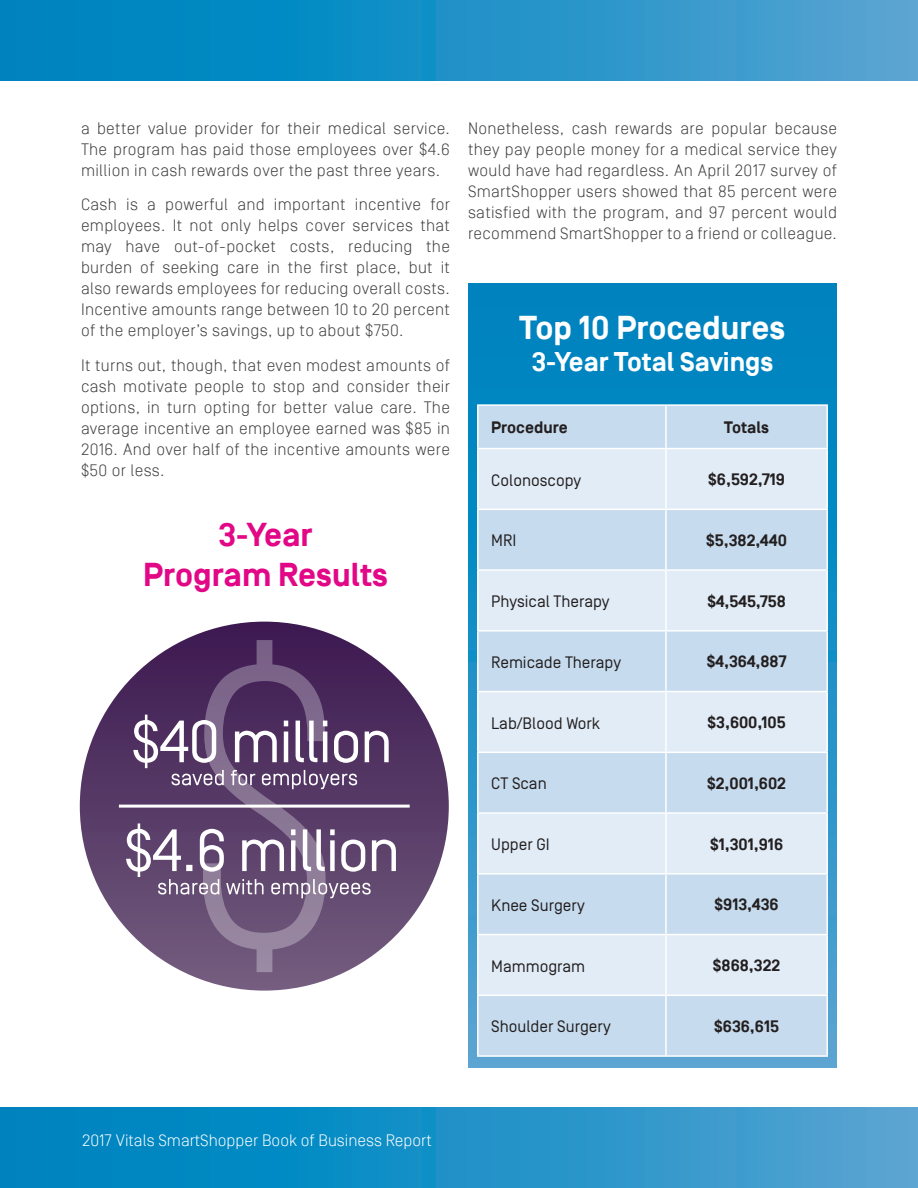
<style>
.page{position:relative;width:918px;height:1188px;background:#fff}
.page>*{position:absolute;margin:0;border:0;box-sizing:border-box;transform-origin:0 0}
.t1{font:700 33px "Simplon BP";color:#e20786}
.t2{font:700 33px "Simplon BP";color:#fff}
.t3{font:700 27px "Simplon BP";color:#fff}
.t4{font:300 16.5px/21px "Simplon BP";letter-spacing:.02em;color:#3e3e3f;text-align:justify}
.t5{font:700 16.5px "Simplon BP";color:#231f20}
.t6{font:16.5px "Simplon BP";color:#231f20}
.t7{font:300 16.5px "Simplon BP";color:#fff}
</style>
<div class="page">
<div style="left:0;top:0;width:918px;height:1188px;background:linear-gradient(to right,#0081be,#53a3d1)"></div>
<div style="left:0;top:81px;width:918px;height:1026px;background:#fff"></div>
<div style="left:468px;top:284px;width:369px;height:784px;background:linear-gradient(to bottom,#0080be,#53a3d1)"></div>
<div style="left:479px;top:406px;width:347px;height:649px;background:#c6dbee"></div>
<svg style="left:479px;top:449px;width:347px;height:546px;background:#d5e4f2"></svg>
<hr style="left:477px;top:404px;width:189px;height:2px;background:#fff">
<hr style="left:477px;top:406px;width:2px;height:42px;background:#fff">
<hr style="left:666px;top:404px;width:162px;height:2px;background:#fff">
<hr style="left:665px;top:406px;width:2px;height:42px;background:#fff">
<hr style="left:826px;top:406px;width:2px;height:42px;background:#fff">
<hr style="left:477px;top:448px;width:189px;height:1px;background:#fff">
<hr style="left:477px;top:449px;width:2px;height:60px;background:#fff">
<hr style="left:666px;top:448px;width:162px;height:1px;background:#fff">
<hr style="left:665px;top:449px;width:2px;height:60px;background:#fff">
<hr style="left:826px;top:449px;width:2px;height:60px;background:#fff">
<hr style="left:477px;top:509px;width:189px;height:1px;background:#fff">
<hr style="left:477px;top:510px;width:2px;height:59px;background:#fff">
<hr style="left:666px;top:509px;width:162px;height:1px;background:#fff">
<hr style="left:665px;top:510px;width:2px;height:59px;background:#fff">
<hr style="left:826px;top:510px;width:2px;height:59px;background:#fff">
<hr style="left:477px;top:569px;width:189px;height:2px;background:#fff">
<hr style="left:477px;top:571px;width:2px;height:59px;background:#fff">
<hr style="left:666px;top:569px;width:162px;height:2px;background:#fff">
<hr style="left:665px;top:571px;width:2px;height:59px;background:#fff">
<hr style="left:826px;top:571px;width:2px;height:59px;background:#fff">
<hr style="left:477px;top:630px;width:189px;height:2px;background:#fff">
<hr style="left:477px;top:632px;width:2px;height:59px;background:#fff">
<hr style="left:666px;top:630px;width:162px;height:2px;background:#fff">
<hr style="left:665px;top:632px;width:2px;height:59px;background:#fff">
<hr style="left:826px;top:632px;width:2px;height:59px;background:#fff">
<hr style="left:477px;top:691px;width:189px;height:1px;background:#fff">
<hr style="left:477px;top:692px;width:2px;height:60px;background:#fff">
<hr style="left:666px;top:691px;width:162px;height:1px;background:#fff">
<hr style="left:665px;top:692px;width:2px;height:60px;background:#fff">
<hr style="left:826px;top:692px;width:2px;height:60px;background:#fff">
<hr style="left:477px;top:752px;width:189px;height:1px;background:#fff">
<hr style="left:477px;top:753px;width:2px;height:59px;background:#fff">
<hr style="left:666px;top:752px;width:162px;height:1px;background:#fff">
<hr style="left:665px;top:753px;width:2px;height:59px;background:#fff">
<hr style="left:826px;top:753px;width:2px;height:59px;background:#fff">
<hr style="left:477px;top:812px;width:189px;height:2px;background:#fff">
<hr style="left:477px;top:814px;width:2px;height:59px;background:#fff">
<hr style="left:666px;top:812px;width:162px;height:2px;background:#fff">
<hr style="left:665px;top:814px;width:2px;height:59px;background:#fff">
<hr style="left:826px;top:814px;width:2px;height:59px;background:#fff">
<hr style="left:477px;top:873px;width:189px;height:2px;background:#fff">
<hr style="left:477px;top:875px;width:2px;height:59px;background:#fff">
<hr style="left:666px;top:873px;width:162px;height:2px;background:#fff">
<hr style="left:665px;top:875px;width:2px;height:59px;background:#fff">
<hr style="left:826px;top:875px;width:2px;height:59px;background:#fff">
<hr style="left:477px;top:934px;width:189px;height:1px;background:#fff">
<hr style="left:477px;top:935px;width:2px;height:60px;background:#fff">
<hr style="left:666px;top:934px;width:162px;height:1px;background:#fff">
<hr style="left:665px;top:935px;width:2px;height:60px;background:#fff">
<hr style="left:826px;top:935px;width:2px;height:60px;background:#fff">
<hr style="left:477px;top:995px;width:189px;height:1px;background:#fff">
<hr style="left:477px;top:996px;width:2px;height:59px;background:#fff">
<hr style="left:666px;top:995px;width:162px;height:1px;background:#fff">
<hr style="left:665px;top:996px;width:2px;height:59px;background:#fff">
<hr style="left:826px;top:996px;width:2px;height:59px;background:#fff">
<hr style="left:477px;top:1055px;width:189px;height:2px;background:#fff">
<hr style="left:666px;top:1055px;width:162px;height:2px;background:#fff">
<svg style="left:80px;top:622px;width:369px;height:369px;background:#583c68"></svg>
<hr style="left:119px;top:805px;width:291px;height:3px;background:#fff">
<svg style="left:126px;top:640px;width:270px;height:332px;background:#745d81"></svg>
<p class="t4" style="left:81px;top:117px;width:370px">a better value provider for their medical service.<br>The program has paid those employees over $4.6 million in cash rewards over the past three years.</p>
<p class="t4" style="left:81px;top:194px;width:371px">Cash is a powerful and important incentive for employees. It not only helps cover services that may have out-of-pocket costs, reducing the burden of seeking care in the first place, but it also rewards employees for reducing overall costs.<br>Incentive amounts range between 10 to 20 percent of the employer’s savings, up to about $750.</p>
<p class="t4" style="left:81px;top:354px;width:371px">It turns out, though, that even modest amounts of cash motivate people to stop and consider their options, in turn opting for better value care. The average incentive an employee earned was $85 in 2016. And over half of the incentive amounts were $50 or less.</p>
<p class="t1" style="left:218px;top:516px;width:96px">3-Year</p>
<p class="t1" style="left:143px;top:556px;width:246px">Program Results</p>
<p class="t4" style="left:468px;top:117px;width:371px">Nonetheless, cash rewards are popular because they pay people money for a medical service they would have had regardless. An April 2017 survey of SmartShopper users showed that 85 percent were satisfied with the program, and 97 percent would recommend SmartShopper to a friend or colleague.</p>
<p class="t2" style="left:520px;top:309px;width:267px">Top 10 Procedures</p>
<p class="t3" style="left:532px;top:347px;width:243px">3-Year Total Savings</p>
<p class="t5" style="left:491px;top:418px;width:78px">Procedure</p>
<p class="t5" style="left:724px;top:418px;width:46px">Totals</p>
<p class="t6" style="left:491px;top:470px;width:92px">Colonoscopy</p>
<p class="t5" style="left:708px;top:470px;width:78px">$6,592,719</p>
<p class="t6" style="left:491px;top:531px;width:27px">MRI</p>
<p class="t5" style="left:706px;top:531px;width:82px">$5,382,440</p>
<p class="t6" style="left:491px;top:592px;width:120px">Physical Therapy</p>
<p class="t5" style="left:707px;top:591px;width:80px">$4,545,758</p>
<p class="t6" style="left:491px;top:653px;width:131px">Remicade Therapy</p>
<p class="t5" style="left:707px;top:652px;width:81px">$4,364,887</p>
<p class="t6" style="left:491px;top:713px;width:110px">Lab/Blood Work</p>
<p class="t5" style="left:708px;top:713px;width:80px">$3,600,105</p>
<p class="t6" style="left:491px;top:774px;width:57px">CT Scan</p>
<p class="t5" style="left:707px;top:774px;width:80px">$2,001,602</p>
<p class="t6" style="left:491px;top:835px;width:60px">Upper GI</p>
<p class="t5" style="left:710px;top:834px;width:75px">$1,301,916</p>
<p class="t6" style="left:491px;top:896px;width:95px">Knee Surgery</p>
<p class="t5" style="left:715px;top:895px;width:66px">$913,436</p>
<p class="t6" style="left:491px;top:956px;width:95px">Mammogram</p>
<p class="t5" style="left:713px;top:956px;width:69px">$868,322</p>
<p class="t6" style="left:491px;top:1017px;width:121px">Shoulder Surgery</p>
<p class="t5" style="left:714px;top:1017px;width:66px">$636,615</p>
<p class="t7" style="left:82px;top:1131px;width:351px">2017 Vitals SmartShopper Book of Business Report</p>
</div>
